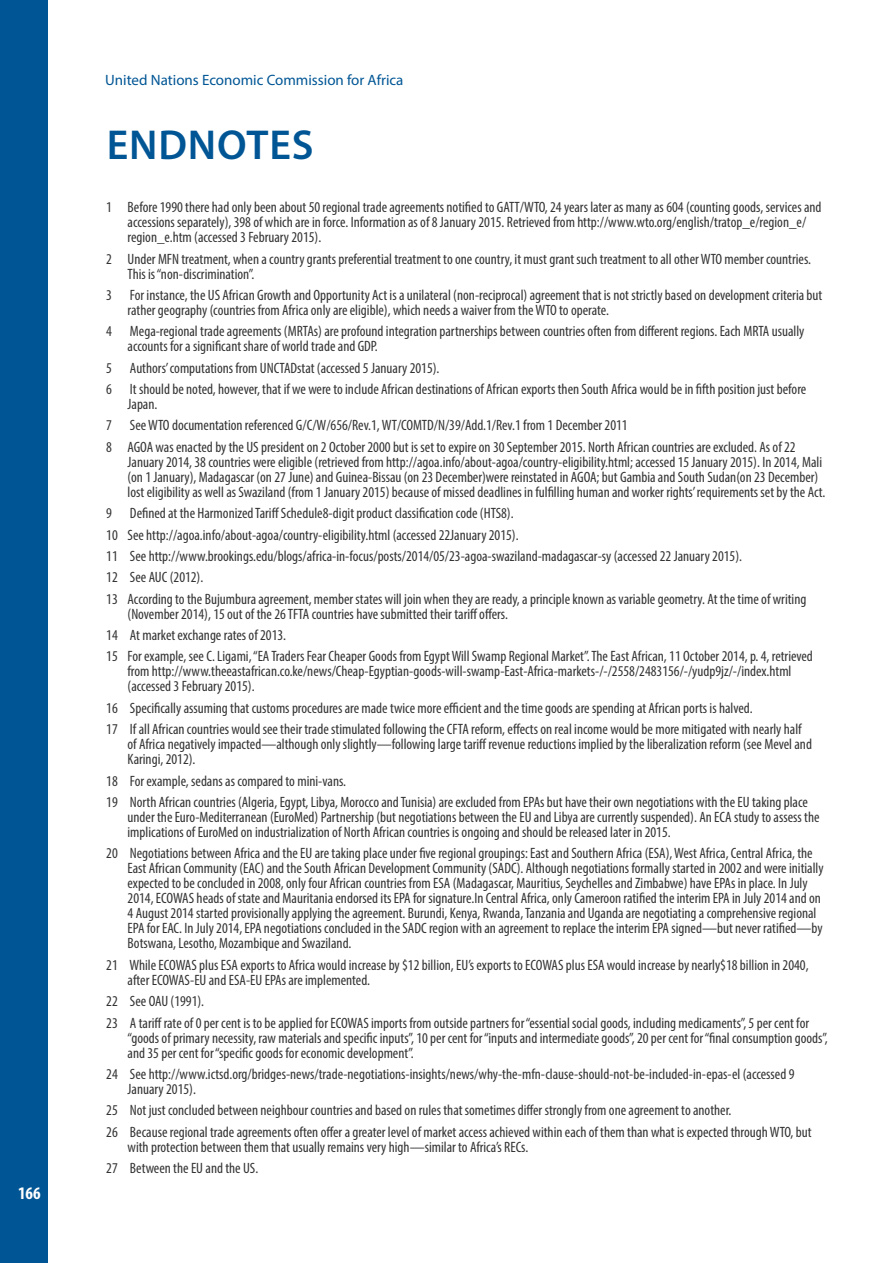
<style>
.page{position:relative;width:893px;height:1263px;background:#fff}
.page>*{position:absolute;margin:0;border:0;box-sizing:border-box;transform-origin:0 0}
.t1{font:600 42px "Myriad Pro";letter-spacing:.02em;color:#005695}
.t2{font:700 condensed 17.7px "Myriad Pro";color:#fff}
.t3{font:condensed 15px/15px "Myriad Pro";color:#333}
.t4{font:15px "Myriad Pro";color:#005695}
</style>
<div class="page">
<div style="left:0;top:0;width:48px;height:1263px;background:#005695"></div>
<p class="t2" style="left:18px;top:1181px;width:24px">166</p>
<p class="t4" style="left:105px;top:71px;width:300px">United Nations Economic Commission for Africa</p>
<h1 class="t1" style="left:107px;top:118px;width:208px">ENDNOTES</h1>
<p class="t3" style="left:128px;top:200px;width:696px;text-indent:-21px">1 Before 1990 there had only been about 50 regional trade agreements notified to GATT/WTO, 24 years later as many as 604 (counting goods, services and accessions separately), 398 of which are in force. Information as of 8 January 2015. Retrieved from http://www.wto.org/english/tratop_e/region_e/ region_e.htm (accessed 3 February 2015).</p>
<p class="t3" style="left:128px;top:251px;width:685px;text-indent:-21px">2 Under MFN treatment, when a country grants preferential treatment to one country, it must grant such treatment to all other WTO member countries.<br>This is “non-discrimination”.</p>
<p class="t3" style="left:128px;top:287px;width:696px;text-indent:-21px">3 For instance, the US African Growth and Opportunity Act is a unilateral (non-reciprocal) agreement that is not strictly based on development criteria but rather geography (countries from Africa only are eligible), which needs a waiver from the WTO to operate.</p>
<p class="t3" style="left:128px;top:324px;width:678px;text-indent:-21px">4 Mega-regional trade agreements (MRTAs) are profound integration partnerships between countries often from different regions. Each MRTA usually accounts for a significant share of world trade and GDP.</p>
<p class="t3" style="left:106px;top:357px;width:701px;line-height:21.3px">5 Authors’ computations from UNCTADstat (accessed 5 January 2015).<br>6 It should be noted, however, that if we were to include African destinations of African exports then South Africa would be in fifth position just before</p>
<p class="t3" style="left:106px;top:393px;width:691px;line-height:21.3px;text-indent:21px">Japan.<br>7 See WTO documentation referenced G/C/W/656/Rev.1, WT/COMTD/N/39/Add.1/Rev.1 from 1 December 2011<br>8 AGOA was enacted by the US president on 2 October 2000 but is set to expire on 30 September 2015. North African countries are excluded. As of 22</p>
<p class="t3" style="left:128px;top:454px;width:699px">January 2014, 38 countries were eligible (retrieved from http://agoa.info/about-agoa/country-eligibility.html; accessed 15 January 2015). In 2014, Mali (on 1 January), Madagascar (on 27 June) and Guinea-Bissau (on 23 December)were reinstated in AGOA; but Gambia and South Sudan(on 23 December) lost eligibility as well as Swaziland (from 1 January 2015) because of missed deadlines in fulfilling human and worker rights’ requirements set by the Act.</p>
<p class="t3" style="left:106px;top:502px;width:702px;line-height:21.3px">9 Defined at the Harmonized Tariff Schedule8-digit product classification code (HTS8).<br>10 See http://agoa.info/about-agoa/country-eligibility.html (accessed 22January 2015).<br>11 See http://www.brookings.edu/blogs/africa-in-focus/posts/2014/05/23-agoa-swaziland-madagascar-sy (accessed 22 January 2015).<br>12 See AUC (2012).<br>13 According to the Bujumbura agreement, member states will join when they are ready, a principle known as variable geometry. At the time of writing</p>
<p class="t3" style="left:106px;top:603px;width:708px;line-height:21.3px;text-indent:21px">(November 2014), 15 out of the 26 TFTA countries have submitted their tariff offers.<br>14 At market exchange rates of 2013.<br>15 For example, see C. Ligami, “EA Traders Fear Cheaper Goods from Egypt Will Swamp Regional Market”. The East African, 11 October 2014, p. 4, retrieved</p>
<p class="t3" style="left:128px;top:664px;width:665px">from http://www.theeastafrican.co.ke/news/Cheap-Egyptian-goods-will-swamp-East-Africa-markets-/-/2558/2483156/-/yudp9jz/-/index.html (accessed 3 February 2015).</p>
<p class="t3" style="left:106px;top:697px;width:697px;line-height:21.3px">16 Specifically assuming that customs procedures are made twice more efficient and the time goods are spending at African ports is halved.<br>17 If all African countries would see their trade stimulated following the CFTA reform, effects on real income would be more mitigated with nearly half</p>
<p class="t3" style="left:128px;top:737px;width:686px">of Africa negatively impacted—although only slightly—following large tariff revenue reductions implied by the liberalization reform (see Mevel and<br>Karingi, 2012).</p>
<p class="t3" style="left:106px;top:770px;width:703px;line-height:21.3px">18 For example, sedans as compared to mini-vans.<br>19 North African countries (Algeria, Egypt, Libya, Morocco and Tunisia) are excluded from EPAs but have their own negotiations with the EU taking place</p>
<p class="t3" style="left:128px;top:809px;width:693px">under the Euro-Mediterranean (EuroMed) Partnership (but negotiations between the EU and Libya are currently suspended). An ECA study to assess the implications of EuroMed on industrialization of North African countries is ongoing and should be released later in 2015.</p>
<p class="t3" style="left:128px;top:846px;width:698px;text-indent:-21px">20 Negotiations between Africa and the EU are taking place under five regional groupings: East and Southern Africa (ESA), West Africa, Central Africa, the East African Community (EAC) and the South African Development Community (SADC). Although negotiations formally started in 2002 and were initially expected to be concluded in 2008, only four African countries from ESA (Madagascar, Mauritius, Seychelles and Zimbabwe) have EPAs in place. In July 2014, ECOWAS heads of state and Mauritania endorsed its EPA for signature.In Central Africa, only Cameroon ratified the interim EPA in July 2014 and on 4 August 2014 started provisionally applying the agreement. Burundi, Kenya, Rwanda, Tanzania and Uganda are negotiating a comprehensive regional EPA for EAC. In July 2014, EPA negotiations concluded in the SADC region with an agreement to replace the interim EPA signed—but never ratified—by Botswana, Lesotho, Mozambique and Swaziland.</p>
<p class="t3" style="left:128px;top:957px;width:682px;text-indent:-21px">21 While ECOWAS plus ESA exports to Africa would increase by $12 billion, EU’s exports to ECOWAS plus ESA would increase by nearly$18 billion in 2040, after ECOWAS-EU and ESA-EU EPAs are implemented.</p>
<p class="t3" style="left:106px;top:990px;width:704px;line-height:21.3px">22 See OAU (1991).<br>23 A tariff rate of 0 per cent is to be applied for ECOWAS imports from outside partners for “essential social goods, including medicaments”, 5 per cent for</p>
<p class="t3" style="left:128px;top:1030px;width:702px">“goods of primary necessity, raw materials and specific inputs”, 10 per cent for “inputs and intermediate goods”, 20 per cent for “final consumption goods”, and 35 per cent for “specific goods for economic development”.</p>
<p class="t3" style="left:128px;top:1066px;width:668px;text-indent:-21px">24 See http://www.ictsd.org/bridges-news/trade-negotiations-insights/news/why-the-mfn-clause-should-not-be-included-in-epas-el (accessed 9<br>January 2015).</p>
<p class="t3" style="left:106px;top:1099px;width:707px;line-height:21.3px">25 Not just concluded between neighbour countries and based on rules that sometimes differ strongly from one agreement to another.<br>26 Because regional trade agreements often offer a greater level of market access achieved within each of them than what is expected through WTO, but</p>
<p class="t3" style="left:106px;top:1136px;width:424px;line-height:21.3px;text-indent:21px">with protection between them that usually remains very high—similar to Africa’s RECs.<br>27 Between the EU and the US.</p>
</div>
